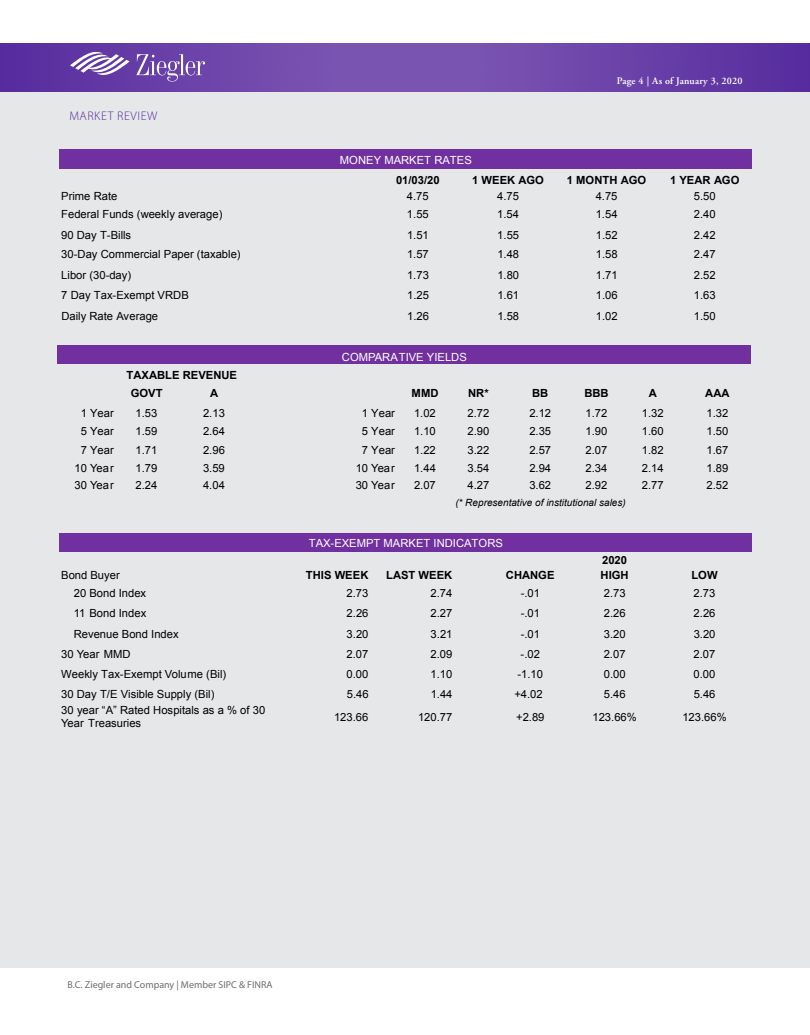
<style>
.page{position:relative;width:810px;height:1035px;background:#fff}
.page>*{position:absolute;margin:0;border:0;box-sizing:border-box;transform-origin:0 0}
.t1{font:300 12.5px "Myriad Pro";letter-spacing:.045em;color:#552b9d}
.t2{font:11.25px/12.9px "Arial";color:#000}
.t3{font:700 11.25px/18px "Arial";color:#000}
.t4{font:11.25px/19.6px "Arial";color:#fff}
.t5{font:10px "Myriad Pro";color:#6c6d70}
.t6{font:italic 10px "Arial";color:#000}
.Normal_text{font:600 10px "Adobe Garamond";letter-spacing:.02em;color:#fff}
.s1{font-weight:700;color:#000}
</style>
<div class="page">
<div style="left:0;top:91px;width:810px;height:877px;background:#e6e7e9"></div>
<svg style="left:0;top:44px;width:810px;height:47px;background:#6c43a9"></svg>
<svg style="left:136px;top:54px;width:69px;height:28px;background:#8564b7"></svg>
<svg style="left:70px;top:52px;width:60px;height:27px"></svg>
<div style="left:61px;top:149px;width:690px;height:18px;background:#7030a0"></div>
<hr style="left:61px;top:167px;width:690px;height:2px;background:#7030a0">
<div style="left:58px;top:345px;width:693px;height:19px;background:#7030a0"></div>
<div style="left:59px;top:533px;width:693px;height:19px;background:#7030a0"></div>
<p class="t1" style="left:69px;top:108px;width:90px">MARKET REVIEW</p>
<p class="Normal_text" style="left:617px;top:75px;width:127px">Page 4 | As of January 3, 2020</p>
<p class="t4" style="left:396px;top:151px;width:77px;text-indent:-56px">MONEY MARKET RATES<br><span class="s1">01/03/20</span></p>
<p class="t3" style="left:472px;top:171px;width:73px">1 WEEK AGO</p>
<p class="t3" style="left:567px;top:171px;width:81px">1 MONTH AGO</p>
<p class="t3" style="left:670px;top:171px;width:71px">1 YEAR AGO</p>
<p class="t2" style="left:61px;top:190px;width:58px">Prime Rate</p>
<p class="t2" style="left:407px;top:190px;width:23px">4.75</p>
<p class="t2" style="left:497px;top:190px;width:23px">4.75</p>
<p class="t2" style="left:596px;top:190px;width:23px">4.75</p>
<p class="t2" style="left:694px;top:190px;width:23px">5.50</p>
<p class="t2" style="left:61px;top:208px;width:163px">Federal Funds (weekly average)</p>
<p class="t2" style="left:407px;top:208px;width:23px">1.55</p>
<p class="t2" style="left:497px;top:208px;width:23px">1.54</p>
<p class="t2" style="left:596px;top:208px;width:23px">1.54</p>
<p class="t2" style="left:694px;top:208px;width:23px">2.40</p>
<p class="t2" style="left:61px;top:228px;width:71px">90 Day T-Bills</p>
<p class="t2" style="left:407px;top:228px;width:23px">1.51</p>
<p class="t2" style="left:497px;top:228px;width:23px">1.55</p>
<p class="t2" style="left:596px;top:228px;width:23px">1.52</p>
<p class="t2" style="left:694px;top:228px;width:23px">2.42</p>
<p class="t2" style="left:61px;top:248px;width:181px">30-Day Commercial Paper (taxable)</p>
<p class="t2" style="left:407px;top:248px;width:23px">1.57</p>
<p class="t2" style="left:497px;top:248px;width:23px">1.48</p>
<p class="t2" style="left:596px;top:248px;width:23px">1.58</p>
<p class="t2" style="left:694px;top:248px;width:23px">2.47</p>
<p class="t2" style="left:61px;top:268px;width:71px">Libor (30-day)</p>
<p class="t2" style="left:407px;top:268px;width:23px">1.73</p>
<p class="t2" style="left:497px;top:268px;width:23px">1.80</p>
<p class="t2" style="left:596px;top:268px;width:23px">1.71</p>
<p class="t2" style="left:694px;top:268px;width:23px">2.52</p>
<p class="t2" style="left:61px;top:289px;width:129px">7 Day Tax-Exempt VRDB</p>
<p class="t2" style="left:407px;top:289px;width:23px">1.25</p>
<p class="t2" style="left:497px;top:289px;width:23px">1.61</p>
<p class="t2" style="left:596px;top:289px;width:23px">1.06</p>
<p class="t2" style="left:694px;top:289px;width:23px">1.63</p>
<p class="t2" style="left:61px;top:309px;width:98px">Daily Rate Average</p>
<p class="t2" style="left:407px;top:309px;width:23px">1.26</p>
<p class="t2" style="left:497px;top:309px;width:23px">1.58</p>
<p class="t2" style="left:596px;top:309px;width:23px">1.02</p>
<p class="t2" style="left:694px;top:309px;width:23px">1.50</p>
<p class="t4" style="left:342px;top:347px;width:126px">COMPARATIVE YIELDS</p>
<p class="t3" style="left:131px;top:367px;width:108px;text-indent:-4px">TAXABLE REVENUE<br>GOVT</p>
<p class="t3" style="left:210px;top:385px;width:10px">A</p>
<p class="t3" style="left:412px;top:385px;width:28px">MMD</p>
<p class="t3" style="left:468px;top:385px;width:22px">NR*</p>
<p class="t3" style="left:532px;top:385px;width:18px">BB</p>
<p class="t3" style="left:584px;top:385px;width:26px">BBB</p>
<p class="t3" style="left:649px;top:385px;width:10px">A</p>
<p class="t3" style="left:705px;top:385px;width:26px">AAA</p>
<p class="t2" style="left:81px;top:406px;width:35px">1 Year</p>
<p class="t2" style="left:136px;top:406px;width:23px">1.53</p>
<p class="t2" style="left:203px;top:406px;width:23px">2.13</p>
<p class="t2" style="left:362px;top:406px;width:35px">1 Year</p>
<p class="t2" style="left:414px;top:406px;width:23px">1.02</p>
<p class="t2" style="left:467px;top:406px;width:23px">2.72</p>
<p class="t2" style="left:529px;top:406px;width:23px">2.12</p>
<p class="t2" style="left:586px;top:406px;width:23px">1.72</p>
<p class="t2" style="left:642px;top:406px;width:23px">1.32</p>
<p class="t2" style="left:707px;top:406px;width:23px">1.32</p>
<p class="t2" style="left:81px;top:425px;width:35px">5 Year</p>
<p class="t2" style="left:136px;top:425px;width:23px">1.59</p>
<p class="t2" style="left:203px;top:425px;width:23px">2.64</p>
<p class="t2" style="left:362px;top:425px;width:35px">5 Year</p>
<p class="t2" style="left:414px;top:425px;width:23px">1.10</p>
<p class="t2" style="left:467px;top:425px;width:23px">2.90</p>
<p class="t2" style="left:529px;top:425px;width:23px">2.35</p>
<p class="t2" style="left:586px;top:425px;width:23px">1.90</p>
<p class="t2" style="left:642px;top:425px;width:23px">1.60</p>
<p class="t2" style="left:707px;top:425px;width:23px">1.50</p>
<p class="t2" style="left:81px;top:443px;width:35px">7 Year</p>
<p class="t2" style="left:136px;top:443px;width:23px">1.71</p>
<p class="t2" style="left:203px;top:443px;width:23px">2.96</p>
<p class="t2" style="left:362px;top:443px;width:35px">7 Year</p>
<p class="t2" style="left:414px;top:443px;width:23px">1.22</p>
<p class="t2" style="left:467px;top:443px;width:23px">3.22</p>
<p class="t2" style="left:529px;top:443px;width:23px">2.57</p>
<p class="t2" style="left:586px;top:443px;width:23px">2.07</p>
<p class="t2" style="left:642px;top:443px;width:23px">1.82</p>
<p class="t2" style="left:707px;top:443px;width:23px">1.67</p>
<p class="t2" style="left:74px;top:462px;width:41px">10 Year</p>
<p class="t2" style="left:136px;top:462px;width:23px">1.79</p>
<p class="t2" style="left:203px;top:462px;width:23px">3.59</p>
<p class="t2" style="left:356px;top:462px;width:41px">10 Year</p>
<p class="t2" style="left:414px;top:462px;width:23px">1.44</p>
<p class="t2" style="left:468px;top:462px;width:23px">3.54</p>
<p class="t2" style="left:529px;top:462px;width:23px">2.94</p>
<p class="t2" style="left:586px;top:462px;width:23px">2.34</p>
<p class="t2" style="left:642px;top:462px;width:23px">2.14</p>
<p class="t2" style="left:707px;top:462px;width:23px">1.89</p>
<p class="t2" style="left:74px;top:479px;width:41px">30 Year</p>
<p class="t2" style="left:136px;top:479px;width:23px">2.24</p>
<p class="t2" style="left:203px;top:479px;width:23px">4.04</p>
<p class="t2" style="left:356px;top:479px;width:41px">30 Year</p>
<p class="t2" style="left:414px;top:479px;width:23px">2.07</p>
<p class="t2" style="left:467px;top:479px;width:23px">4.27</p>
<p class="t2" style="left:529px;top:479px;width:23px">3.62</p>
<p class="t2" style="left:586px;top:479px;width:23px">2.92</p>
<p class="t2" style="left:642px;top:479px;width:23px">2.77</p>
<p class="t2" style="left:707px;top:479px;width:23px">2.52</p>
<p class="t6" style="left:455px;top:496px;width:172px">(* Representative of institutional sales)</p>
<p class="t4" style="left:309px;top:533px;width:196px">TAX-EXEMPT MARKET INDICATORS</p>
<p class="t3" style="left:602px;top:551px;width:26px">2020</p>
<p class="t2" style="left:61px;top:569px;width:60px">Bond Buyer</p>
<p class="t3" style="left:306px;top:567px;width:64px">THIS WEEK</p>
<p class="t3" style="left:386px;top:567px;width:68px">LAST WEEK</p>
<p class="t3" style="left:506px;top:567px;width:50px">CHANGE</p>
<p class="t3" style="left:601px;top:567px;width:30px">HIGH</p>
<p class="t3" style="left:691px;top:567px;width:28px">LOW</p>
<p class="t2" style="left:74px;top:587px;width:74px">20 Bond Index</p>
<p class="t2" style="left:347px;top:587px;width:23px">2.73</p>
<p class="t2" style="left:431px;top:587px;width:23px">2.74</p>
<p class="t2" style="left:521px;top:587px;width:21px">-.01</p>
<p class="t2" style="left:604px;top:587px;width:23px">2.73</p>
<p class="t2" style="left:694px;top:587px;width:23px">2.73</p>
<p class="t2" style="left:74px;top:607px;width:74px">11 Bond Index</p>
<p class="t2" style="left:347px;top:607px;width:23px">2.26</p>
<p class="t2" style="left:431px;top:607px;width:23px">2.27</p>
<p class="t2" style="left:521px;top:607px;width:21px">-.01</p>
<p class="t2" style="left:604px;top:607px;width:23px">2.26</p>
<p class="t2" style="left:694px;top:607px;width:23px">2.26</p>
<p class="t2" style="left:74px;top:627px;width:107px">Revenue Bond Index</p>
<p class="t2" style="left:347px;top:627px;width:23px">3.20</p>
<p class="t2" style="left:431px;top:627px;width:23px">3.21</p>
<p class="t2" style="left:521px;top:627px;width:21px">-.01</p>
<p class="t2" style="left:604px;top:627px;width:23px">3.20</p>
<p class="t2" style="left:694px;top:627px;width:23px">3.20</p>
<p class="t2" style="left:61px;top:648px;width:71px">30 Year MMD</p>
<p class="t2" style="left:347px;top:648px;width:23px">2.07</p>
<p class="t2" style="left:431px;top:648px;width:23px">2.09</p>
<p class="t2" style="left:521px;top:648px;width:21px">-.02</p>
<p class="t2" style="left:604px;top:648px;width:23px">2.07</p>
<p class="t2" style="left:694px;top:648px;width:23px">2.07</p>
<p class="t2" style="left:61px;top:668px;width:167px">Weekly Tax-Exempt Volume (Bil)</p>
<p class="t2" style="left:347px;top:668px;width:23px">0.00</p>
<p class="t2" style="left:431px;top:668px;width:23px">1.10</p>
<p class="t2" style="left:518px;top:668px;width:27px">-1.10</p>
<p class="t2" style="left:604px;top:668px;width:23px">0.00</p>
<p class="t2" style="left:694px;top:668px;width:23px">0.00</p>
<p class="t2" style="left:61px;top:687px;width:155px">30 Day T/E Visible Supply (Bil)</p>
<p class="t2" style="left:347px;top:687px;width:23px">5.46</p>
<p class="t2" style="left:431px;top:687px;width:23px">1.44</p>
<p class="t2" style="left:514px;top:687px;width:30px">+4.02</p>
<p class="t2" style="left:604px;top:687px;width:23px">5.46</p>
<p class="t2" style="left:694px;top:687px;width:23px">5.46</p>
<p class="t2" style="left:61px;top:704px;width:206px">30 year “A” Rated Hospitals as a % of 30<br>Year Treasuries</p>
<p class="t2" style="left:334px;top:711px;width:36px">123.66</p>
<p class="t2" style="left:418px;top:711px;width:36px">120.77</p>
<p class="t2" style="left:516px;top:711px;width:30px">+2.89</p>
<p class="t2" style="left:593px;top:711px;width:46px">123.66%</p>
<p class="t2" style="left:682px;top:711px;width:46px">123.66%</p>
<p class="t5" style="left:68px;top:978px;width:207px">B.C. Ziegler and Company | Member SIPC &amp; FINRA</p>
</div>
